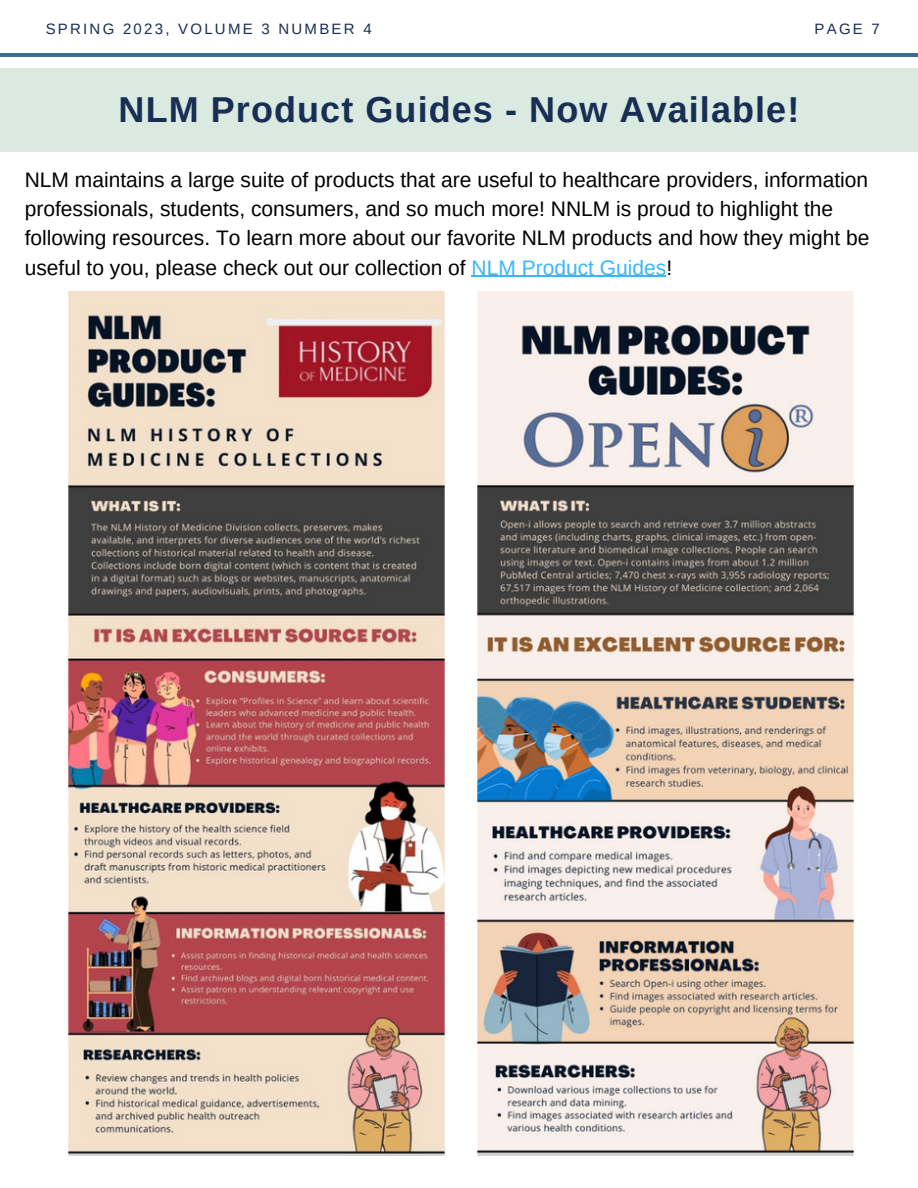
<style>
.page{position:relative;width:918px;height:1188px;background:#fff}
.page>*{position:absolute;margin:0;border:0;box-sizing:border-box;transform-origin:0 0}
.t1{font:700 36px "Arimo";letter-spacing:.03em;color:#172f54}
.t2{font:21px/29.2px "Arimo";color:#000}
.t3{font:15px "Arimo";letter-spacing:.15em;color:#172f54}
.s1{color:#38b6ff}
</style>
<div class="page">
<hr style="left:0;top:54px;width:918px;height:3px;background:#376c9b">
<div style="left:0;top:68px;width:918px;height:84px;background:#dbeae0"></div>
<img style="left:68px;top:292px;width:377px;height:864px">
<img style="left:477px;top:292px;width:377px;height:864px">
<hr style="left:472px;top:276px;width:194px;height:1px;background:#38b6ff">
<p class="t3" style="left:46px;top:20px;width:328px">SPRING 2023, VOLUME 3 NUMBER 4</p>
<p class="t3" style="left:815px;top:20px;width:67px">PAGE 7</p>
<p class="t1" style="left:119px;top:90px;width:682px">NLM Product Guides - Now Available!</p>
<p class="t2" style="left:25px;top:165px;width:846px">NLM maintains a large suite of products that are useful to healthcare providers, information professionals, students, consumers, and so much more! NNLM is proud to highlight the following resources. To learn more about our favorite NLM products and how they might be useful to you, please check out our collection of <span class="s1">NLM Product Guides</span>!</p>
</div>
